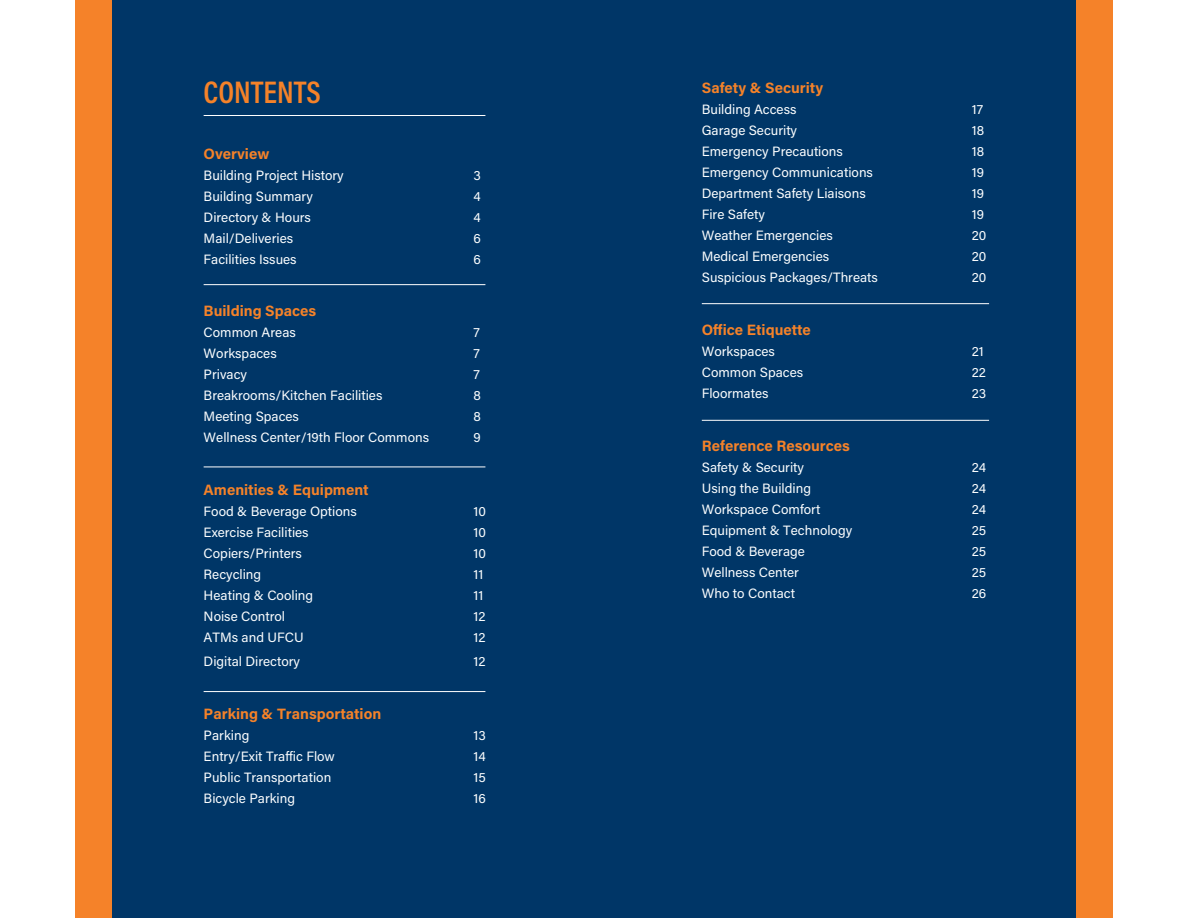
<style>
.page{position:relative;width:1188px;height:918px;background:#fff}
.page>*{position:absolute;margin:0;border:0;box-sizing:border-box;transform-origin:0 0}
.Main_Body_Copy_no_le{font:600 31.5px "Acumin Pro Cond";color:#f58229}
.Main_Body_Copy_no_le-2{font:700 15px "Acumin Pro";color:#f58229}
.Main_Body_Copy_no_le-3{font:13.5px "Acumin Pro";color:#fbfdfe}
</style>
<div class="page">
<div style="left:76px;top:0;width:532px;height:918px;background:#003667"></div>
<hr style="left:204px;top:115px;width:281px;height:1px;background:#fff">
<hr style="left:204px;top:284px;width:281px;height:1px;background:#fff">
<hr style="left:204px;top:467px;width:281px;height:1px;background:#fff">
<hr style="left:204px;top:691px;width:281px;height:1px;background:#fff">
<div style="left:76px;top:0;width:36px;height:918px;background:#f58229"></div>
<div style="left:580px;top:0;width:532px;height:918px;background:#003667"></div>
<div style="left:1076px;top:0;width:36px;height:918px;background:#f58229"></div>
<hr style="left:702px;top:303px;width:287px;height:1px;background:#fff">
<hr style="left:702px;top:420px;width:287px;height:1px;background:#fff">
<p class="Main_Body_Copy_no_le" style="left:204px;top:72px;width:119px">CONTENTS</p>
<p class="Main_Body_Copy_no_le-2" style="left:204px;top:143px;width:67px">Overview</p>
<p class="Main_Body_Copy_no_le-3" style="left:204px;top:166px;width:142px">Building Project History</p>
<p class="Main_Body_Copy_no_le-3" style="left:474px;top:166px;width:9px">3</p>
<p class="Main_Body_Copy_no_le-3" style="left:204px;top:187px;width:111px">Building Summary</p>
<p class="Main_Body_Copy_no_le-3" style="left:474px;top:187px;width:9px">4</p>
<p class="Main_Body_Copy_no_le-3" style="left:204px;top:208px;width:109px">Directory &amp; Hours</p>
<p class="Main_Body_Copy_no_le-3" style="left:474px;top:208px;width:9px">4</p>
<p class="Main_Body_Copy_no_le-3" style="left:204px;top:229px;width:91px">Mail/Deliveries</p>
<p class="Main_Body_Copy_no_le-3" style="left:474px;top:229px;width:9px">6</p>
<p class="Main_Body_Copy_no_le-3" style="left:204px;top:250px;width:95px">Facilities Issues</p>
<p class="Main_Body_Copy_no_le-3" style="left:474px;top:250px;width:9px">6</p>
<p class="Main_Body_Copy_no_le-2" style="left:204px;top:301px;width:114px">Building Spaces</p>
<p class="Main_Body_Copy_no_le-3" style="left:204px;top:323px;width:94px">Common Areas</p>
<p class="Main_Body_Copy_no_le-3" style="left:474px;top:323px;width:8px">7</p>
<p class="Main_Body_Copy_no_le-3" style="left:204px;top:344px;width:75px">Workspaces</p>
<p class="Main_Body_Copy_no_le-3" style="left:474px;top:344px;width:8px">7</p>
<p class="Main_Body_Copy_no_le-3" style="left:204px;top:365px;width:45px">Privacy</p>
<p class="Main_Body_Copy_no_le-3" style="left:474px;top:365px;width:8px">7</p>
<p class="Main_Body_Copy_no_le-3" style="left:204px;top:386px;width:180px">Breakrooms/Kitchen Facilities</p>
<p class="Main_Body_Copy_no_le-3" style="left:474px;top:386px;width:9px">8</p>
<p class="Main_Body_Copy_no_le-3" style="left:204px;top:407px;width:97px">Meeting Spaces</p>
<p class="Main_Body_Copy_no_le-3" style="left:474px;top:407px;width:9px">8</p>
<p class="Main_Body_Copy_no_le-3" style="left:204px;top:428px;width:227px">Wellness Center/19th Floor Commons</p>
<p class="Main_Body_Copy_no_le-3" style="left:474px;top:428px;width:9px">9</p>
<p class="Main_Body_Copy_no_le-2" style="left:204px;top:479px;width:167px">Amenities &amp; Equipment</p>
<p class="Main_Body_Copy_no_le-3" style="left:204px;top:502px;width:155px">Food &amp; Beverage Options</p>
<p class="Main_Body_Copy_no_le-3" style="left:474px;top:502px;width:14px">10</p>
<p class="Main_Body_Copy_no_le-3" style="left:204px;top:523px;width:107px">Exercise Facilities</p>
<p class="Main_Body_Copy_no_le-3" style="left:474px;top:523px;width:14px">10</p>
<p class="Main_Body_Copy_no_le-3" style="left:204px;top:544px;width:100px">Copiers/Printers</p>
<p class="Main_Body_Copy_no_le-3" style="left:474px;top:544px;width:14px">10</p>
<p class="Main_Body_Copy_no_le-3" style="left:204px;top:565px;width:59px">Recycling</p>
<p class="Main_Body_Copy_no_le-3" style="left:474px;top:565px;width:11px">11</p>
<p class="Main_Body_Copy_no_le-3" style="left:204px;top:586px;width:111px">Heating &amp; Cooling</p>
<p class="Main_Body_Copy_no_le-3" style="left:474px;top:586px;width:11px">11</p>
<p class="Main_Body_Copy_no_le-3" style="left:204px;top:607px;width:83px">Noise Control</p>
<p class="Main_Body_Copy_no_le-3" style="left:474px;top:607px;width:14px">12</p>
<p class="Main_Body_Copy_no_le-3" style="left:204px;top:628px;width:102px">ATMs and UFCU</p>
<p class="Main_Body_Copy_no_le-3" style="left:474px;top:628px;width:14px">12</p>
<p class="Main_Body_Copy_no_le-3" style="left:204px;top:652px;width:98px">Digital Directory</p>
<p class="Main_Body_Copy_no_le-3" style="left:474px;top:652px;width:14px">12</p>
<p class="Main_Body_Copy_no_le-2" style="left:204px;top:703px;width:179px">Parking &amp; Transportation</p>
<p class="Main_Body_Copy_no_le-3" style="left:204px;top:726px;width:47px">Parking</p>
<p class="Main_Body_Copy_no_le-3" style="left:474px;top:726px;width:14px">13</p>
<p class="Main_Body_Copy_no_le-3" style="left:204px;top:747px;width:133px">Entry/Exit Traffic Flow</p>
<p class="Main_Body_Copy_no_le-3" style="left:474px;top:747px;width:14px">14</p>
<p class="Main_Body_Copy_no_le-3" style="left:204px;top:768px;width:129px">Public Transportation</p>
<p class="Main_Body_Copy_no_le-3" style="left:474px;top:768px;width:14px">15</p>
<p class="Main_Body_Copy_no_le-3" style="left:204px;top:789px;width:93px">Bicycle Parking</p>
<p class="Main_Body_Copy_no_le-3" style="left:474px;top:789px;width:14px">16</p>
<p class="Main_Body_Copy_no_le-2" style="left:702px;top:77px;width:123px">Safety &amp; Security</p>
<p class="Main_Body_Copy_no_le-3" style="left:702px;top:100px;width:96px">Building Access</p>
<p class="Main_Body_Copy_no_le-3" style="left:972px;top:100px;width:13px">17</p>
<p class="Main_Body_Copy_no_le-3" style="left:702px;top:121px;width:97px">Garage Security</p>
<p class="Main_Body_Copy_no_le-3" style="left:972px;top:121px;width:14px">18</p>
<p class="Main_Body_Copy_no_le-3" style="left:702px;top:142px;width:143px">Emergency Precautions</p>
<p class="Main_Body_Copy_no_le-3" style="left:972px;top:142px;width:14px">18</p>
<p class="Main_Body_Copy_no_le-3" style="left:702px;top:163px;width:173px">Emergency Communications</p>
<p class="Main_Body_Copy_no_le-3" style="left:972px;top:163px;width:14px">19</p>
<p class="Main_Body_Copy_no_le-3" style="left:702px;top:184px;width:165px">Department Safety Liaisons</p>
<p class="Main_Body_Copy_no_le-3" style="left:972px;top:184px;width:14px">19</p>
<p class="Main_Body_Copy_no_le-3" style="left:702px;top:205px;width:65px">Fire Safety</p>
<p class="Main_Body_Copy_no_le-3" style="left:972px;top:205px;width:14px">19</p>
<p class="Main_Body_Copy_no_le-3" style="left:702px;top:226px;width:133px">Weather Emergencies</p>
<p class="Main_Body_Copy_no_le-3" style="left:972px;top:226px;width:16px">20</p>
<p class="Main_Body_Copy_no_le-3" style="left:702px;top:247px;width:129px">Medical Emergencies</p>
<p class="Main_Body_Copy_no_le-3" style="left:972px;top:247px;width:16px">20</p>
<p class="Main_Body_Copy_no_le-3" style="left:702px;top:268px;width:178px">Suspicious Packages/Threats</p>
<p class="Main_Body_Copy_no_le-3" style="left:972px;top:268px;width:16px">20</p>
<p class="Main_Body_Copy_no_le-2" style="left:702px;top:319px;width:111px">Office Etiquette</p>
<p class="Main_Body_Copy_no_le-3" style="left:702px;top:342px;width:75px">Workspaces</p>
<p class="Main_Body_Copy_no_le-3" style="left:972px;top:342px;width:14px">21</p>
<p class="Main_Body_Copy_no_le-3" style="left:702px;top:363px;width:103px">Common Spaces</p>
<p class="Main_Body_Copy_no_le-3" style="left:972px;top:363px;width:16px">22</p>
<p class="Main_Body_Copy_no_le-3" style="left:702px;top:384px;width:68px">Floormates</p>
<p class="Main_Body_Copy_no_le-3" style="left:972px;top:384px;width:16px">23</p>
<p class="Main_Body_Copy_no_le-2" style="left:702px;top:435px;width:150px">Reference Resources</p>
<p class="Main_Body_Copy_no_le-3" style="left:702px;top:458px;width:104px">Safety &amp; Security</p>
<p class="Main_Body_Copy_no_le-3" style="left:972px;top:458px;width:16px">24</p>
<p class="Main_Body_Copy_no_le-3" style="left:702px;top:479px;width:111px">Using the Building</p>
<p class="Main_Body_Copy_no_le-3" style="left:972px;top:479px;width:16px">24</p>
<p class="Main_Body_Copy_no_le-3" style="left:702px;top:500px;width:120px">Workspace Comfort</p>
<p class="Main_Body_Copy_no_le-3" style="left:972px;top:500px;width:16px">24</p>
<p class="Main_Body_Copy_no_le-3" style="left:702px;top:521px;width:152px">Equipment &amp; Technology</p>
<p class="Main_Body_Copy_no_le-3" style="left:972px;top:521px;width:16px">25</p>
<p class="Main_Body_Copy_no_le-3" style="left:702px;top:542px;width:105px">Food &amp; Beverage</p>
<p class="Main_Body_Copy_no_le-3" style="left:972px;top:542px;width:16px">25</p>
<p class="Main_Body_Copy_no_le-3" style="left:702px;top:563px;width:99px">Wellness Center</p>
<p class="Main_Body_Copy_no_le-3" style="left:972px;top:563px;width:16px">25</p>
<p class="Main_Body_Copy_no_le-3" style="left:702px;top:584px;width:95px">Who to Contact</p>
<p class="Main_Body_Copy_no_le-3" style="left:972px;top:584px;width:16px">26</p>
</div>
